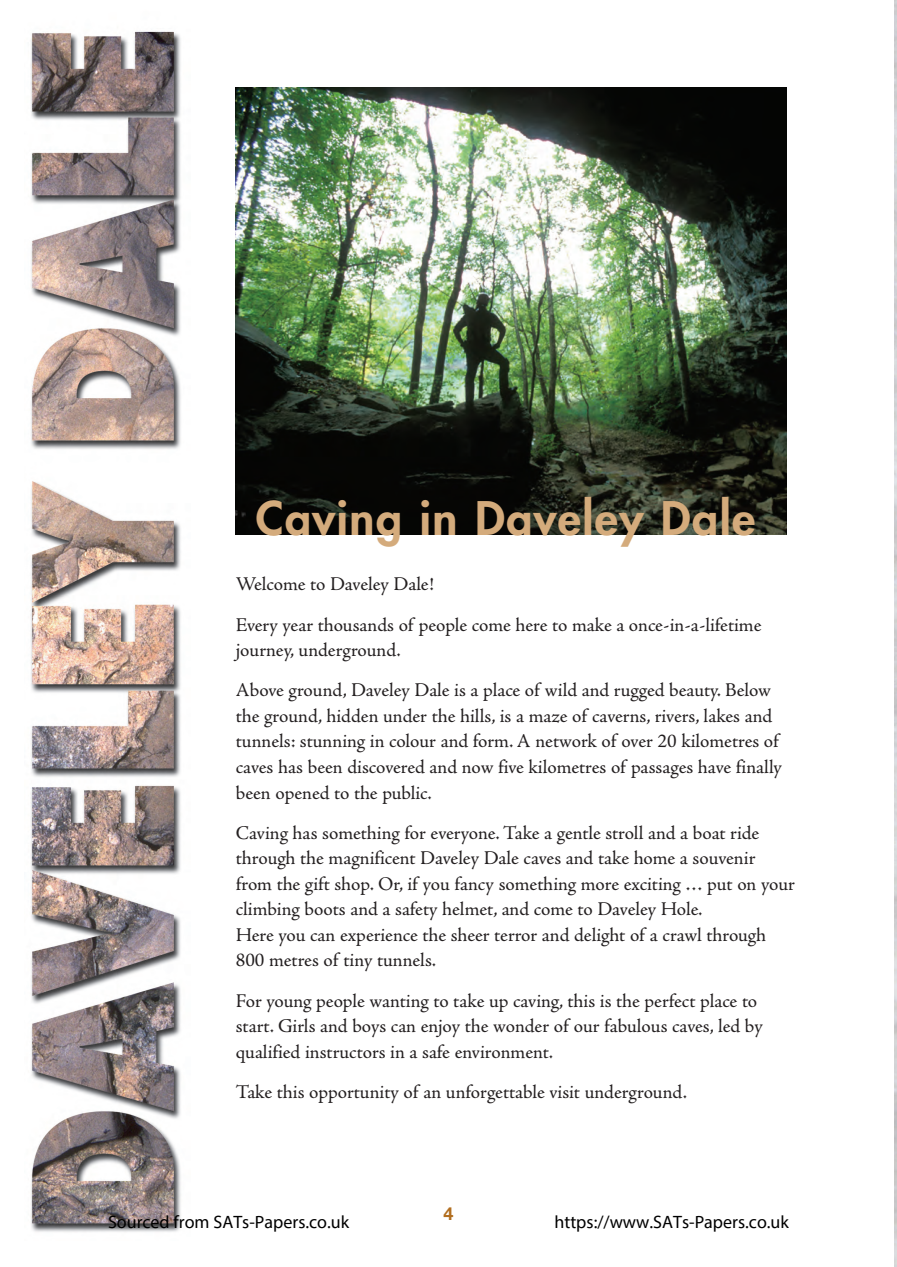
<style>
.page{position:relative;width:897px;height:1267px;background:#fff}
.page>*{position:absolute;margin:0;border:0;box-sizing:border-box;transform-origin:0 0}
.t1{font:800 45px "Futura";letter-spacing:.03em;color:#d4ab7c}
.t2{font:19.5px/25.5px "Adobe Jenson Pro";letter-spacing:-.005em;color:#231f20}
.t3{font:18px "Myriad Pro";color:#000}
.t4{font:700 18px "Helvetica Neue";color:#b26e1f}
</style>
<div class="page">
<img style="left:236px;top:88px;width:551px;height:447px">
<img style="left:30px;top:31px;width:151px;height:1201px">
<h1 class="t1" style="left:256px;top:497px;width:501px">Caving in Daveley Dale</h1>
<p class="t2" style="left:236px;top:566px;width:527px;line-height:40.3px">Welcome to Daveley Dale!<br>Every year thousands of people come here to make a once-in-a-lifetime</p>
<p class="t2" style="left:236px;top:632px;width:537px;line-height:40.3px">journey, underground.<br>Above ground, Daveley Dale is a place of wild and rugged beauty. Below</p>
<p class="t2" style="left:236px;top:705px;width:548px">the ground, hidden under the hills, is a maze of caverns, rivers, lakes and tunnels: stunning in colour and form. A network of over 20 kilometres of caves has been discovered and now five kilometres of passages have finally been opened to the public.</p>
<p class="t2" style="left:236px;top:822px;width:561px">Caving has something for everyone. Take a gentle stroll and a boat ride through the magnificent Daveley Dale caves and take home a souvenir from the gift shop. Or, if you fancy something more exciting … put on your climbing boots and a safety helmet, and come to Daveley Hole.<br>Here you can experience the sheer terror and delight of a crawl through 800 metres of tiny tunnels.</p>
<p class="t2" style="left:236px;top:990px;width:528px">For young people wanting to take up caving, this is the perfect place to start. Girls and boys can enjoy the wonder of our fabulous caves, led by qualified instructors in a safe environment.</p>
<p class="t2" style="left:236px;top:1081px;width:453px">Take this opportunity of an unforgettable visit underground.</p>
<p class="t4" style="left:443px;top:1207px;width:12px">4</p>
<p class="t3" style="left:108px;top:1211px;width:243px">Sourced from SATs-Papers.co.uk</p>
<p class="t3" style="left:554px;top:1211px;width:236px">https://www.SATs-Papers.co.uk</p>
</div>
